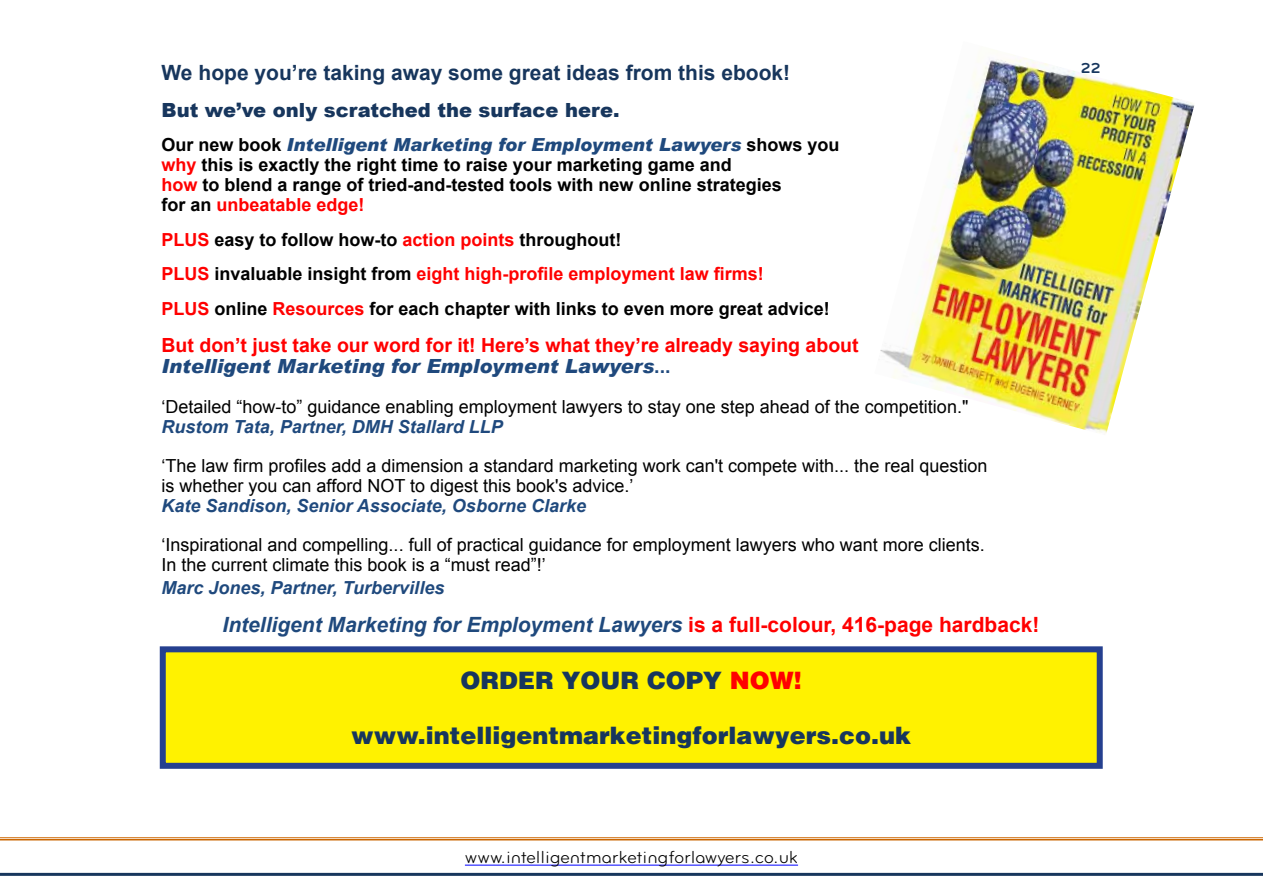
<style>
.page{position:relative;width:1263px;height:893px;background:#fff}
.page>*{position:absolute;margin:0;border:0;box-sizing:border-box;transform-origin:0 0}
.t1{font:900 24px "Helvetica LT Std";color:#17365d}
.t2{font:italic 700 21px "Arial";color:#1f497d}
.t3{font:700 21px "Arial";color:#17365d}
.t4{font:700 19.5px/21.5px "Arial";color:#f00}
.t5{font:900 19.5px "Arial";color:#17365d}
.t6{font:700 18px/19.8px "Arial";color:#000}
.t7{font:18px/19.8px "Arial";color:#000}
.t8{font:italic 700 18px "Arial";color:#1f497d}
.t9{font:18px "Bryant Regular Alt";color:#000}
.t10{font:700 15px "Bryant";color:#17375e}
.s1{font-weight:900;font-style:italic;color:#1f497d}
.s2{color:#f00}
.s3{color:#1f497d}
.s4{font-style:normal;color:#f00}
</style>
<div class="page">
<svg style="left:0;top:837px;width:1263px;height:2px;background:#e4b17e"></svg>
<svg style="left:0;top:839px;width:1263px;height:34px"></svg>
<hr style="left:0;top:873px;width:1263px;height:3px;background:#17365d">
<hr style="left:465px;top:865px;width:333px;height:1px;background:#00f">
<img style="left:880px;top:58px;width:315px;height:376px">
<div style="left:160px;top:646px;width:943px;height:123px;background:#fff200;border:6px solid #25408f"></div>
<p class="t3" style="left:162px;top:59px;width:630px">We hope you’re taking away some great ideas from this ebook!</p>
<p class="t10" style="left:1081px;top:60px;width:22px">22</p>
<p class="t5" style="left:162px;top:96px;width:460px">But we’ve only scratched the surface here.</p>
<p class="t6" style="left:162px;top:136px;width:679px">Our new book <span class="s1">Intelligent Marketing for Employment Lawyers</span> shows you <span class="s2">why</span> this is exactly the right time to raise your marketing game and<br><span class="s2">how</span> to blend a range of tried-and-tested tools with new online strategies<br>for an <span class="s2">unbeatable edge!</span></p>
<p class="t6" style="left:162px;top:223px;width:670px;line-height:34.8px"><span class="s2">PLUS</span> easy to follow how-to <span class="s2">action points</span> throughout!<br><span class="s2">PLUS</span> invaluable insight from <span class="s2">eight high-profile employment law firms!<br>PLUS</span> online <span class="s2">Resources</span> for each chapter with links to even more great advice!</p>
<p class="t4" style="left:162px;top:335px;width:699px">But don’t just take our word for it! Here’s what they’re already saying about<br><span class="s1">Intelligent Marketing for Employment Lawyers</span><span class="s3">...</span></p>
<p class="t7" style="left:162px;top:397px;width:808px">‘Detailed “how-to” guidance enabling employment lawyers to stay one step ahead of the competition."</p>
<p class="t8" style="left:162px;top:415px;width:343px">Rustom Tata, Partner, DMH Stallard LLP</p>
<p class="t7" style="left:162px;top:456px;width:827px">‘The law firm profiles add a dimension a standard marketing work can't compete with... the real question is whether you can afford NOT to digest this book's advice.’</p>
<p class="t8" style="left:162px;top:494px;width:426px">Kate Sandison, Senior Associate, Osborne Clarke</p>
<p class="t7" style="left:162px;top:535px;width:825px">‘Inspirational and compelling... full of practical guidance for employment lawyers who want more clients.<br>In the current climate this book is a “must read”!’</p>
<p class="t8" style="left:162px;top:576px;width:284px">Marc Jones, Partner, Turbervilles</p>
<p class="t2" style="left:223px;top:611px;width:818px">Intelligent Marketing for Employment Lawyers <span class="s4">is a full-colour, 416-page hardback!</span></p>
<h1 class="t1" style="left:461px;top:664px;width:343px">ORDER YOUR COPY <span class="s2">NOW!</span></h1>
<h1 class="t1" style="left:351px;top:720px;width:561px">www.intelligentmarketingforlawyers.co.uk</h1>
<p class="t9" style="left:465px;top:847px;width:335px">www.intelligentmarketingforlawyers.co.uk</p>
</div>
